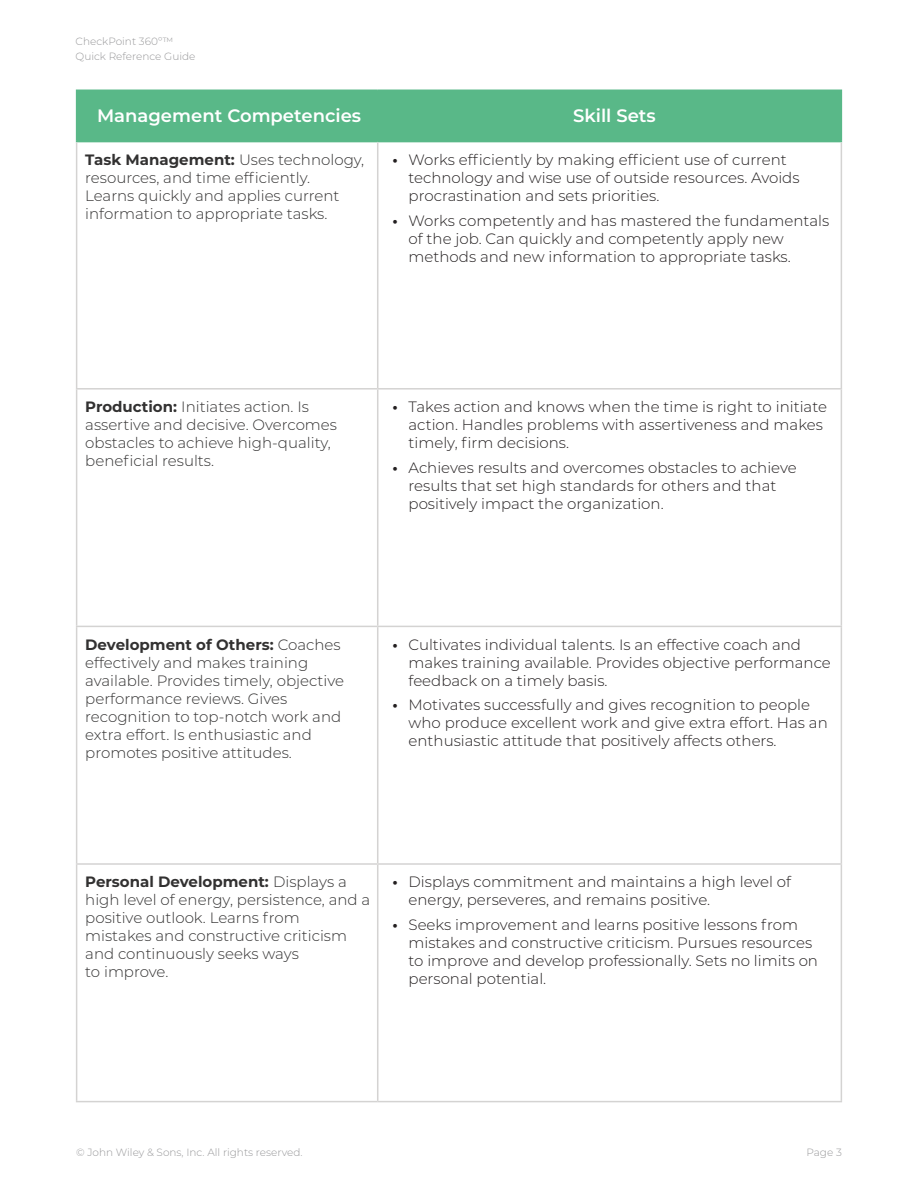
<style>
.page{position:relative;width:918px;height:1188px;background:#fff}
.page>*{position:absolute;margin:0;border:0;box-sizing:border-box;transform-origin:0 0}
.t1{font:600 18px "Montserrat";color:#fff}
.t2{font:300 15px/18px "Montserrat";color:#231f20}
.t3{font:300 15px/18px "Montserrat";color:#323131}
.t4{font:300 10.5px/15px "Montserrat";color:#98989a}
.s1{font-weight:700}
</style>
<div class="page">
<div style="left:77px;top:91px;width:764px;height:50px;background:#59b888"></div>
<hr style="left:76px;top:90px;width:302px;height:1px;background:#59b888">
<hr style="left:76px;top:91px;width:1px;height:50px;background:#59b888">
<hr style="left:378px;top:90px;width:464px;height:1px;background:#59b888">
<hr style="left:841px;top:91px;width:1px;height:50px;background:#59b888">
<hr style="left:76px;top:141px;width:302px;height:1px;background:#59b888">
<hr style="left:378px;top:141px;width:464px;height:1px;background:#59b888">
<hr style="left:76px;top:142px;width:1px;height:246px;background:#d4d3d2">
<hr style="left:377px;top:142px;width:1px;height:246px;background:#d4d3d2">
<hr style="left:841px;top:142px;width:1px;height:246px;background:#d4d3d2">
<hr style="left:76px;top:388px;width:302px;height:2px;background:#d4d3d2">
<hr style="left:76px;top:390px;width:1px;height:236px;background:#d4d3d2">
<hr style="left:378px;top:388px;width:464px;height:2px;background:#d4d3d2">
<hr style="left:377px;top:390px;width:1px;height:236px;background:#d4d3d2">
<hr style="left:841px;top:390px;width:1px;height:236px;background:#d4d3d2">
<hr style="left:76px;top:626px;width:302px;height:1px;background:#d4d3d2">
<hr style="left:76px;top:627px;width:1px;height:236px;background:#d4d3d2">
<hr style="left:378px;top:626px;width:464px;height:1px;background:#d4d3d2">
<hr style="left:377px;top:627px;width:1px;height:236px;background:#d4d3d2">
<hr style="left:841px;top:627px;width:1px;height:236px;background:#d4d3d2">
<hr style="left:76px;top:863px;width:302px;height:2px;background:#d4d3d2">
<hr style="left:76px;top:865px;width:1px;height:236px;background:#d4d3d2">
<hr style="left:378px;top:863px;width:464px;height:2px;background:#d4d3d2">
<hr style="left:377px;top:865px;width:1px;height:236px;background:#d4d3d2">
<hr style="left:841px;top:865px;width:1px;height:236px;background:#d4d3d2">
<hr style="left:76px;top:1101px;width:302px;height:1px;background:#d4d3d2">
<hr style="left:378px;top:1101px;width:464px;height:1px;background:#d4d3d2">
<p class="t4" style="left:76px;top:34px;width:121px">CheckPoint 360º™<br>Quick Reference Guide</p>
<p class="t1" style="left:97px;top:102px;width:266px">Management Competencies</p>
<p class="t1" style="left:573px;top:102px;width:84px">Skill Sets</p>
<p class="t3" style="left:85px;top:150px;width:281px"><span class="s1">Task Management:</span> Uses technology, resources, and time efficiently.<br>Learns quickly and applies current information to appropriate tasks.</p>
<p class="t2" style="left:409px;top:150px;width:393px;text-indent:-16px"><span class="s1">•</span> Works efficiently by making efficient use of current technology and wise use of outside resources. Avoids procrastination and sets priorities.</p>
<p class="t2" style="left:409px;top:211px;width:422px;text-indent:-16px"><span class="s1">•</span> Works competently and has mastered the fundamentals of the job. Can quickly and competently apply new methods and new information to appropriate tasks.</p>
<p class="t3" style="left:85px;top:397px;width:253px"><span class="s1">Production:</span> Initiates action. Is assertive and decisive. Overcomes obstacles to achieve high-quality, beneficial results.</p>
<p class="t2" style="left:409px;top:397px;width:420px;text-indent:-16px"><span class="s1">•</span> Takes action and knows when the time is right to initiate action. Handles problems with assertiveness and makes timely, firm decisions.</p>
<p class="t2" style="left:409px;top:458px;width:390px;text-indent:-16px"><span class="s1">•</span> Achieves results and overcomes obstacles to achieve results that set high standards for others and that positively impact the organization.</p>
<p class="t3" style="left:85px;top:635px;width:260px"><span class="s1">Development of Others:</span> Coaches effectively and makes training available. Provides timely, objective performance reviews. Gives recognition to top-notch work and extra effort. Is enthusiastic and promotes positive attitudes.</p>
<p class="t2" style="left:409px;top:635px;width:424px;text-indent:-16px"><span class="s1">•</span> Cultivates individual talents. Is an effective coach and makes training available. Provides objective performance feedback on a timely basis.</p>
<p class="t2" style="left:409px;top:696px;width:421px;text-indent:-16px"><span class="s1">•</span> Motivates successfully and gives recognition to people who produce excellent work and give extra effort. Has an enthusiastic attitude that positively affects others.</p>
<p class="t3" style="left:85px;top:872px;width:287px"><span class="s1">Personal Development:</span> Displays a high level of energy, persistence, and a positive outlook. Learns from<br>mistakes and constructive criticism and continuously seeks ways<br>to improve.</p>
<p class="t2" style="left:409px;top:872px;width:384px;text-indent:-16px"><span class="s1">•</span> Displays commitment and maintains a high level of energy, perseveres, and remains positive.</p>
<p class="t2" style="left:409px;top:915px;width:411px;text-indent:-16px"><span class="s1">•</span> Seeks improvement and learns positive lessons from mistakes and constructive criticism. Pursues resources to improve and develop professionally. Sets no limits on personal potential.</p>
<p class="t4" style="left:76px;top:1145px;width:228px">© John Wiley &amp; Sons, Inc. All rights reserved.</p>
<p class="t4" style="left:806px;top:1145px;width:37px">Page 3</p>
</div>
